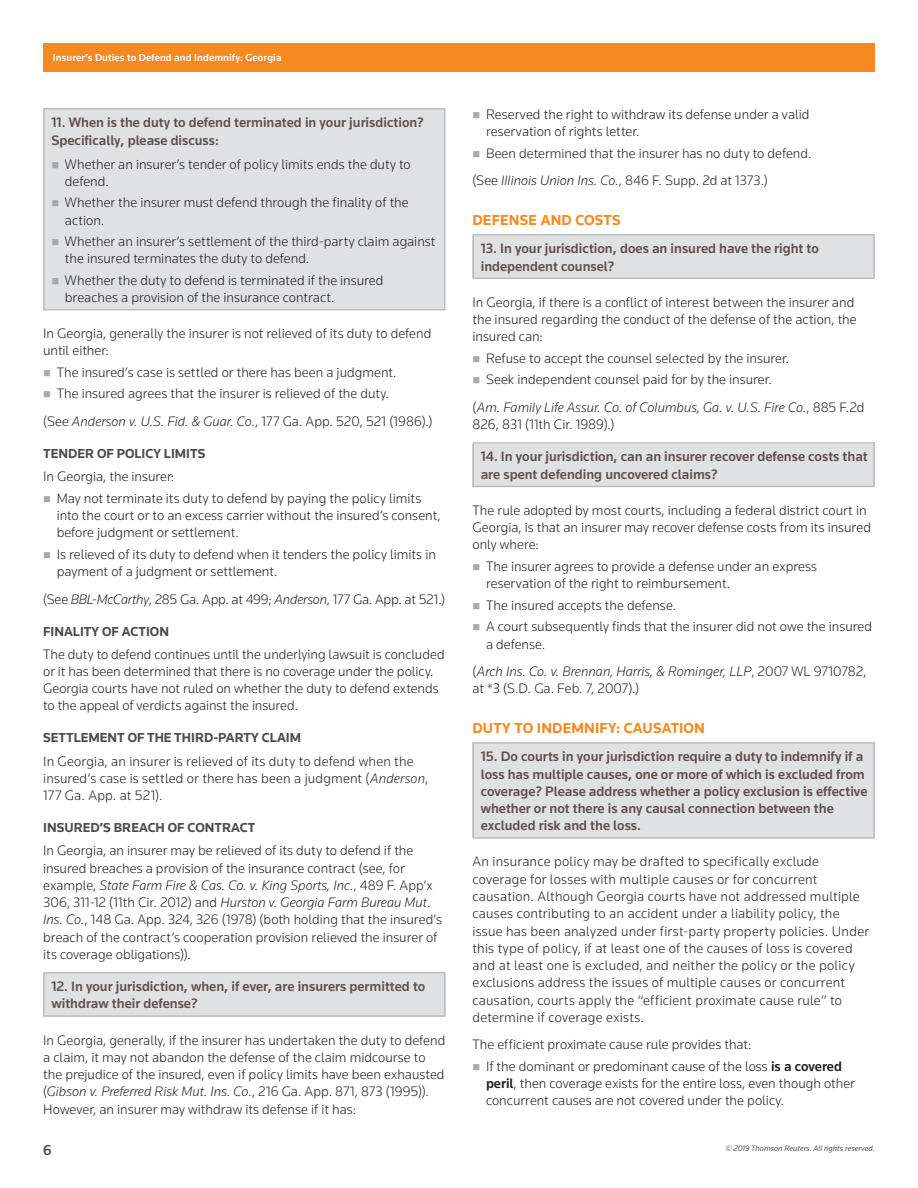
<style>
.page{position:relative;width:918px;height:1188px;background:#fff}
.page>*{position:absolute;margin:0;border:0;box-sizing:border-box;transform-origin:0 0}
.t1{font:700 15px "Knowledge";letter-spacing:.01em;color:#f6891f}
.t2{font:500 15px "Knowledge";color:#4b4c4d}
.t3{font:300 14.25px/17.2px "Knowledge";letter-spacing:.005em;color:#231f20}
.t4{font:500 14.25px/17.2px "Knowledge";color:#5f514d}
.t5{font:italic 300 14.25px/17.2px "Knowledge";color:#231f20}
.t6{font:700 13.5px "Knowledge";color:#4b4c4d}
.t7{font:500 10.5px "Knowledge";letter-spacing:.01em;color:#fff}
.t8{font:italic 8.25px "Knowledge";color:#57585a}
.s1{font-style:italic}
.s2{font-style:normal}
.s3{font-weight:500}
</style>
<div class="page">
<div style="left:43px;top:43px;width:832px;height:29px;background:#f6891f"></div>
<div style="left:43px;top:973px;width:403px;height:43px;background:#e0e1e3"></div>
<div style="left:43px;top:972px;width:403px;height:45px;border:2px solid #bcbdc0"></div>
<div style="left:44px;top:109px;width:401px;height:201px;background:#e0e1e3"></div>
<div style="left:43px;top:108px;width:403px;height:203px;border:2px solid #bcbdc0"></div>
<div style="left:472px;top:236px;width:403px;height:42px;background:#e0e1e3"></div>
<div style="left:472px;top:234px;width:403px;height:45px;border:2px solid #bcbdc0"></div>
<div style="left:472px;top:444px;width:403px;height:42px;background:#e0e1e3"></div>
<div style="left:472px;top:442px;width:403px;height:45px;border:2px solid #bcbdc0"></div>
<div style="left:472px;top:744px;width:403px;height:94px;background:#e0e1e3"></div>
<div style="left:472px;top:742px;width:403px;height:97px;border:2px solid #bcbdc0"></div>
<p class="t7" style="left:53px;top:51px;width:230px">Insurer’s Duties to Defend and Indemnify: Georgia</p>
<p class="t4" style="left:51px;top:114px;width:374px">11. When is the duty to defend terminated in your jurisdiction?<br>Specifically, please discuss:</p>
<p class="t3" style="left:65px;top:155px;width:347px">Whether an insurer’s tender of policy limits ends the duty to defend.</p>
<p class="t3" style="left:65px;top:194px;width:345px">Whether the insurer must defend through the finality of the action.</p>
<p class="t3" style="left:65px;top:233px;width:372px">Whether an insurer’s settlement of the third-party claim against the insured terminates the duty to defend.</p>
<p class="t3" style="left:65px;top:271px;width:320px">Whether the duty to defend is terminated if the insured breaches a provision of the insurance contract.</p>
<p class="t3" style="left:43px;top:324px;width:390px">In Georgia, generally the insurer is not relieved of its duty to defend until either:</p>
<p class="t3" style="left:57px;top:361px;width:341px;line-height:21.6px">The insured’s case is settled or there has been a judgment.<br>The insured agrees that the insurer is relieved of the duty.</p>
<p class="t3" style="left:43px;top:412px;width:391px">(See <span class="s1">Anderson v. U.S. Fid. &amp; Guar. Co.</span>, 177 Ga. App. 520, 521 (1986).)</p>
<p class="t6" style="left:43px;top:445px;width:164px">TENDER OF POLICY LIMITS</p>
<p class="t3" style="left:57px;top:465px;width:366px;line-height:21.6px;text-indent:-14px">In Georgia, the insurer:<br>May not terminate its duty to defend by paying the policy limits</p>
<p class="t3" style="left:57px;top:506px;width:385px">into the court or to an excess carrier without the insured’s consent, before judgment or settlement.</p>
<p class="t3" style="left:57px;top:545px;width:381px">Is relieved of its duty to defend when it tenders the policy limits in payment of a judgment or settlement.</p>
<p class="t3" style="left:43px;top:590px;width:404px">(See <span class="s1">BBL-McCarthy</span>, 285 Ga. App. at 499; <span class="s1">Anderson</span>, 177 Ga. App. at 521.)</p>
<p class="t6" style="left:43px;top:623px;width:127px">FINALITY OF ACTION</p>
<p class="t3" style="left:43px;top:645px;width:403px">The duty to defend continues until the underlying lawsuit is concluded or it has been determined that there is no coverage under the policy.<br>Georgia courts have not ruled on whether the duty to defend extends to the appeal of verdicts against the insured.</p>
<p class="t6" style="left:43px;top:730px;width:259px">SETTLEMENT OF THE THIRD-PARTY CLAIM</p>
<p class="t3" style="left:43px;top:752px;width:387px">In Georgia, an insurer is relieved of its duty to defend when the insured’s case is settled or there has been a judgment (<span class="s1">Anderson</span>,<br>177 Ga. App. at 521).</p>
<p class="t6" style="left:43px;top:819px;width:214px">INSURED’S BREACH OF CONTRACT</p>
<p class="t3" style="left:43px;top:842px;width:400px">In Georgia, an insurer may be relieved of its duty to defend if the insured breaches a provision of the insurance contract (see, for example, <span class="s1">State Farm Fire &amp; Cas. Co. v. King Sports, Inc.</span>, 489 F. App’x 306, 311-12 (11th Cir. 2012) and <span class="s1">Hurston v. Georgia Farm Bureau Mut.<br>Ins. Co.</span>, 148 Ga. App. 324, 326 (1978) (both holding that the insured’s breach of the contract’s cooperation provision relieved the insurer of its coverage obligations)).</p>
<p class="t4" style="left:51px;top:978px;width:375px">12. In your jurisdiction, when, if ever, are insurers permitted to withdraw their defense?</p>
<p class="t3" style="left:43px;top:1031px;width:404px">In Georgia, generally, if the insurer has undertaken the duty to defend a claim, it may not abandon the defense of the claim midcourse to the prejudice of the insured, even if policy limits have been exhausted (<span class="s1">Gibson v. Preferred Risk Mut. Ins. Co.</span>, 216 Ga. App. 871, 873 (1995)).<br>However, an insurer may withdraw its defense if it has:</p>
<p class="t3" style="left:486px;top:105px;width:325px">Reserved the right to withdraw its defense under a valid reservation of rights letter.</p>
<p class="t3" style="left:473px;top:139px;width:341px;line-height:27.5px;text-indent:13px">Been determined that the insurer has no duty to defend. (See <span class="s1">Illinois Union Ins. Co.</span>, 846 F. Supp. 2d at 1373.)</p>
<p class="t1" style="left:472px;top:211px;width:150px">DEFENSE AND COSTS</p>
<p class="t4" style="left:481px;top:240px;width:340px">13. In your jurisdiction, does an insured have the right to independent counsel?</p>
<p class="t3" style="left:472px;top:293px;width:386px">In Georgia, if there is a conflict of interest between the insurer and the insured regarding the conduct of the defense of the action, the insured can:</p>
<p class="t3" style="left:486px;top:347px;width:305px;line-height:21.6px">Refuse to accept the counsel selected by the insurer.<br>Seek independent counsel paid for by the insurer.</p>
<p class="t5" style="left:473px;top:398px;width:394px"><span class="s2">(</span>Am. Family Life Assur. Co. of Columbus, Ga. v. U.S. Fire Co.<span class="s2">, 885 F.2d<br>826, 831 (11th Cir. 1989).)</span></p>
<p class="t4" style="left:481px;top:448px;width:388px">14. In your jurisdiction, can an insurer recover defense costs that are spent defending uncovered claims?</p>
<p class="t3" style="left:473px;top:501px;width:400px">The rule adopted by most courts, including a federal district court in<br>Georgia, is that an insurer may recover defense costs from its insured only where:</p>
<p class="t3" style="left:486px;top:557px;width:333px">The insurer agrees to provide a defense under an express reservation of the right to reimbursement.</p>
<p class="t3" style="left:486px;top:594px;width:388px;line-height:21.6px">The insured accepts the defense.<br>A court subsequently finds that the insurer did not owe the insured</p>
<p class="t5" style="left:473px;top:630px;width:395px;line-height:27.5px;text-indent:13px"><span class="s2">a defense.<br>(</span>Arch Ins. Co. v. Brennan, Harris, &amp; Rominger, LLP<span class="s2">, 2007 WL 9710782,</span></p>
<p class="t3" style="left:473px;top:680px;width:168px">at *3 (S.D. Ga. Feb. 7, 2007).)</p>
<p class="t1" style="left:472px;top:719px;width:234px">DUTY TO INDEMNIFY: CAUSATION</p>
<p class="t4" style="left:481px;top:748px;width:388px">15. Do courts in your jurisdiction require a duty to indemnify if a loss has multiple causes, one or more of which is excluded from coverage? Please address whether a policy exclusion is effective whether or not there is any causal connection between the excluded risk and the loss.</p>
<p class="t3" style="left:472px;top:853px;width:398px">An insurance policy may be drafted to specifically exclude coverage for losses with multiple causes or for concurrent causation. Although Georgia courts have not addressed multiple causes contributing to an accident under a liability policy, the issue has been analyzed under first-party property policies. Under this type of policy, if at least one of the causes of loss is covered and at least one is excluded, and neither the policy or the policy exclusions address the issues of multiple causes or concurrent causation, courts apply the “efficient proximate cause rule” to determine if coverage exists.</p>
<p class="t3" style="left:486px;top:1034px;width:358px;line-height:21.5px;text-indent:-14px">The efficient proximate cause rule provides that:<br>If the dominant or predominant cause of the loss <span class="s3">is a covered</span></p>
<p class="t3" style="left:486px;top:1074px;width:370px"><span class="s3">peril</span>, then coverage exists for the entire loss, even though other concurrent causes are not covered under the policy.</p>
<p class="t2" style="left:43px;top:1141px;width:10px">6</p>
<p class="t8" style="left:725px;top:1143px;width:151px">© 2019 Thomson Reuters. All rights reserved.</p>
</div>
